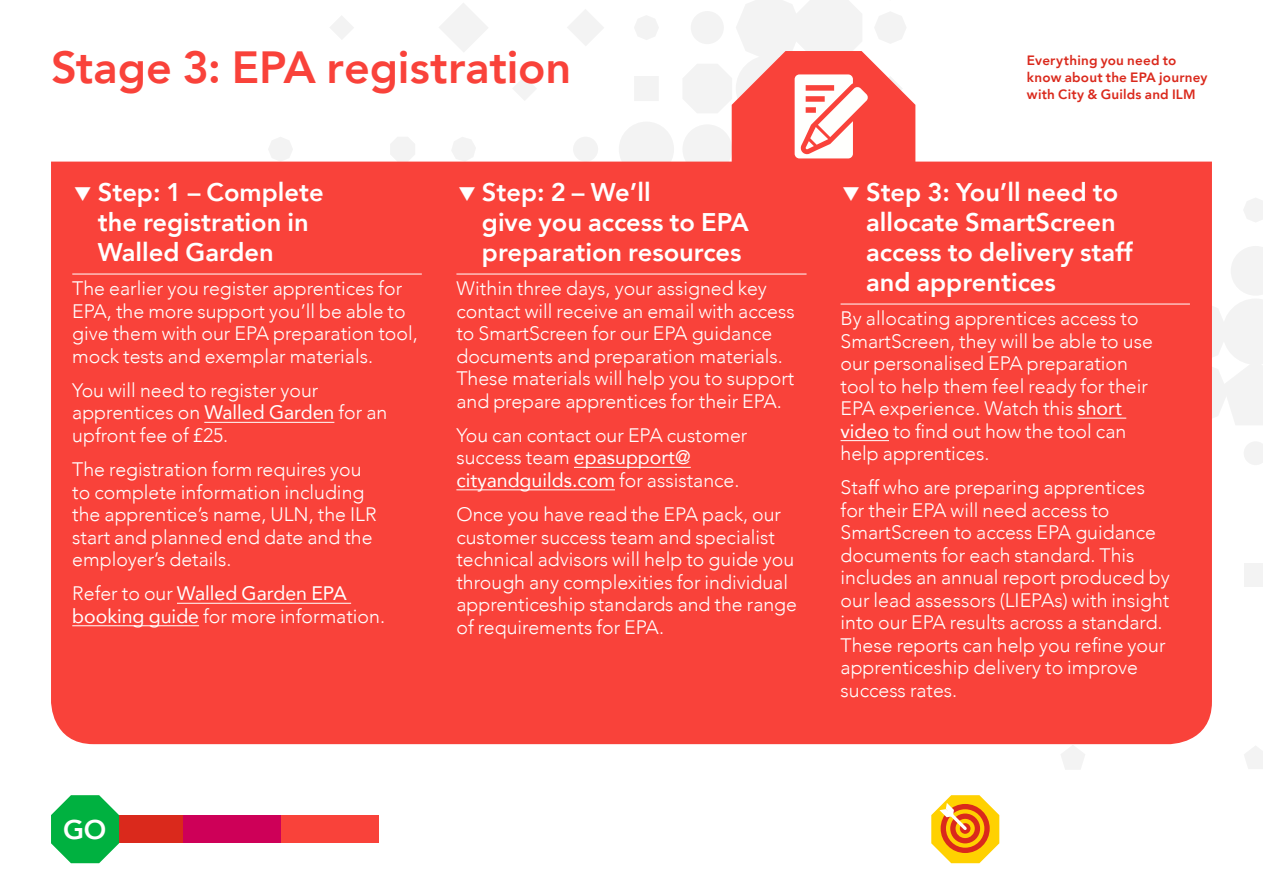
<style>
.page{position:relative;width:1263px;height:893px;background:#fff}
.page>*{position:absolute;margin:0;border:0;box-sizing:border-box;transform-origin:0 0}
.t1{font:800 45px "Avenir";color:#f9423a}
.t2{font:800 27px "Avenir";color:#fff}
.t3{font:800 25.5px/30px "Avenir";color:#fff}
.t4{font:300 19.5px/22.5px "Avenir";color:#fff}
.t5{font:800 13.5px/17.2px "Avenir";letter-spacing:.015em;color:#da291c}
.s1{font-weight:400}
</style>
<div class="page">
<svg style="left:439px;top:3px;width:49px;height:49px"></svg>
<div style="left:619px;top:122px;width:55px;height:55px;background:#f3f3f3;border-radius:50%"></div>
<svg style="left:330px;top:16px;width:24px;height:23px"></svg>
<svg style="left:390px;top:137px;width:25px;height:25px"></svg>
<div style="left:634px;top:76px;width:25px;height:25px;background:#f3f3f3"></div>
<svg style="left:451px;top:137px;width:25px;height:25px"></svg>
<svg style="left:1244px;top:746px;width:19px;height:23px"></svg>
<svg style="left:513px;top:77px;width:23px;height:23px"></svg>
<svg style="left:268px;top:137px;width:25px;height:25px"></svg>
<svg style="left:634px;top:16px;width:25px;height:24px"></svg>
<svg style="left:567px;top:9px;width:37px;height:37px"></svg>
<div style="left:573px;top:137px;width:25px;height:25px;background:#f3f3f3;border-radius:50%"></div>
<svg style="left:1061px;top:745px;width:24px;height:24px"></svg>
<div style="left:1244px;top:563px;width:19px;height:24px;background:#f3f3f3"></div>
<div style="left:85px;top:815px;width:98px;height:28px;background:#da291c"></div>
<div style="left:183px;top:815px;width:98px;height:28px;background:#ce0058"></div>
<div style="left:281px;top:815px;width:97px;height:28px;background:#f9423a"></div>
<div style="left:51px;top:162px;width:1161px;height:582px;background:#f9423a"></div>
<hr style="left:72px;top:274px;width:350px;height:1px;background:#fff">
<hr style="left:204px;top:422px;width:130px;height:1px;background:#fff">
<hr style="left:177px;top:603px;width:174px;height:1px;background:#fff">
<hr style="left:72px;top:625px;width:127px;height:1px;background:#fff">
<hr style="left:456px;top:274px;width:350px;height:1px;background:#fff">
<hr style="left:574px;top:467px;width:117px;height:1px;background:#fff">
<hr style="left:456px;top:489px;width:159px;height:1px;background:#fff">
<svg style="left:682px;top:0;width:581px;height:542px"></svg>
<svg style="left:51px;top:795px;width:68px;height:68px"></svg>
<svg style="left:931px;top:795px;width:68px;height:68px"></svg>
<h1 class="t1" style="left:51px;top:32px;width:522px">Stage 3: EPA registration</h1>
<h3 class="t3" style="left:98px;top:177px;width:227px;text-indent:-26px">▼Step: 1 – Complete the registration in<br>Walled Garden</h3>
<p class="t4" style="left:72px;top:277px;width:347px">The earlier you register apprentices for EPA, the more support you’ll be able to give them with our EPA preparation tool, mock tests and exemplar materials.</p>
<p class="t4" style="left:72px;top:379px;width:317px">You will need to register your apprentices on <span class="s1">Walled Garden</span> for an upfront fee of £25.</p>
<p class="t4" style="left:72px;top:458px;width:306px">The registration form requires you to complete information including the apprentice’s name, ULN, the ILR start and planned end date and the employer’s details.</p>
<p class="t4" style="left:72px;top:582px;width:314px">Refer to our <span class="s1">Walled Garden EPA booking guide</span> for more information.</p>
<h3 class="t3" style="left:482px;top:177px;width:268px;text-indent:-26px">▼Step: 2 – We’ll<br>give you access to EPA preparation resources</h3>
<p class="t4" style="left:456px;top:277px;width:340px">Within three days, your assigned key contact will receive an email with access to SmartScreen for our EPA guidance documents and preparation materials.<br>These materials will help you to support and prepare apprentices for their EPA.</p>
<p class="t4" style="left:456px;top:424px;width:292px">You can contact our EPA customer success team <span class="s1">epasupport@ cityandguilds.com</span> for assistance.</p>
<p class="t4" style="left:456px;top:503px;width:342px">Once you have read the EPA pack, our customer success team and specialist technical advisors will help to guide you through any complexities for individual apprenticeship standards and the range of requirements for EPA.</p>
<p class="t5" style="left:1027px;top:51px;width:182px">Everything you need to know about the EPA journey with City &amp; Guilds and ILM</p>
<h3 class="t3" style="left:866px;top:177px;width:268px;text-indent:-26px">▼Step 3: You’ll need to allocate SmartScreen access to delivery staff and apprentices</h3>
<p class="t4" style="left:840px;top:307px;width:314px">By allocating apprentices access to<br>SmartScreen, they will be able to use our personalised EPA preparation tool to help them feel ready for their<br>EPA experience. Watch this <span class="s1">short video</span> to find out how the tool can help apprentices.</p>
<p class="t4" style="left:840px;top:476px;width:331px">Staff who are preparing apprentices for their EPA will need access to SmartScreen to access EPA guidance documents for each standard. This includes an annual report produced by our lead assessors (LIEPAs) with insight into our EPA results across a standard.<br>These reports can help you refine your apprenticeship delivery to improve success rates.</p>
<h2 class="t2" style="left:63px;top:808px;width:45px">GO</h2>
</div>
